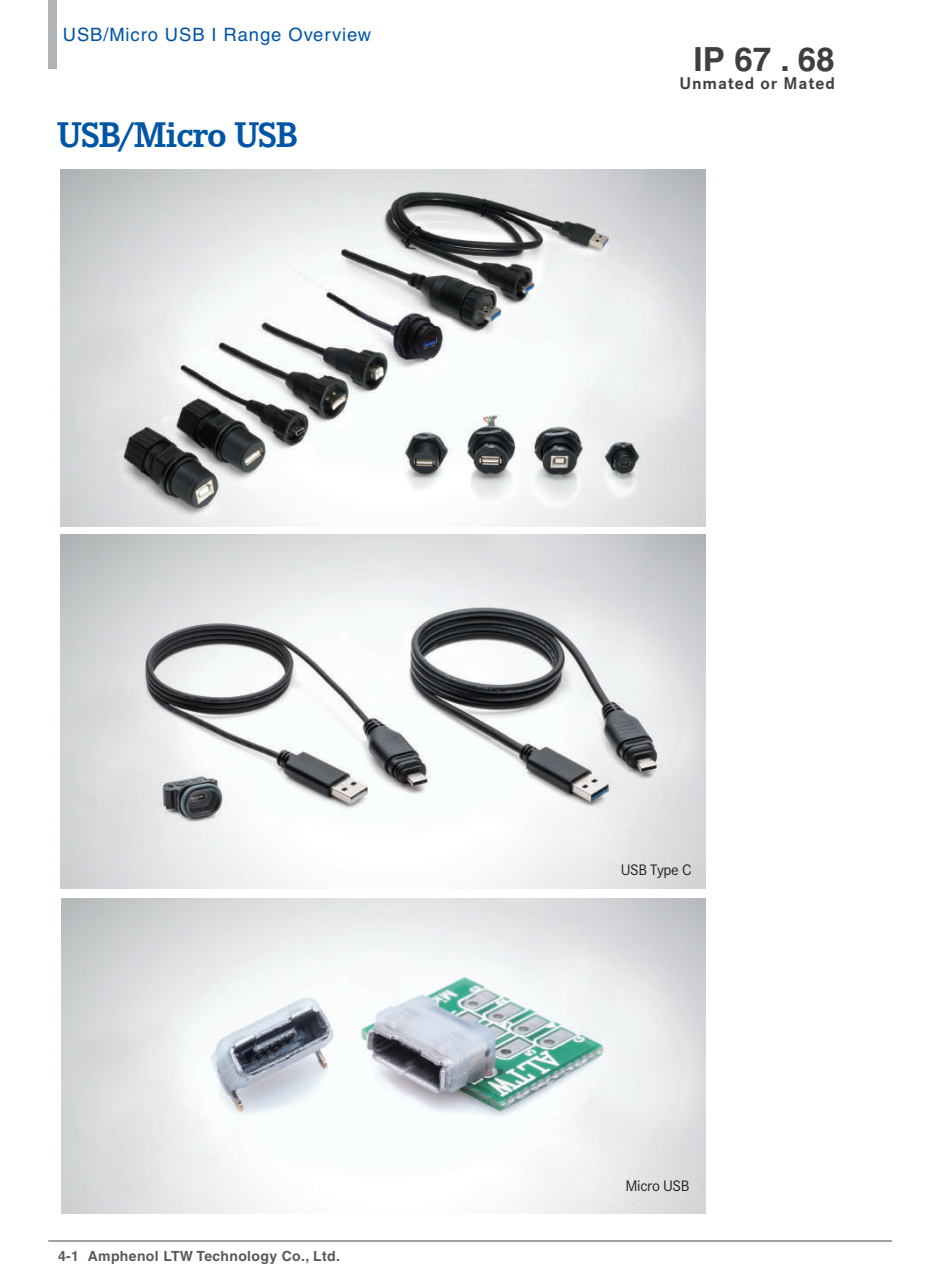
<style>
.page{position:relative;width:940px;height:1287px;background:#fff}
.page>*{position:absolute;margin:0;border:0;box-sizing:border-box;transform-origin:0 0}
.t1{font:700 36.75px "Corporate E";letter-spacing:-.025em;color:#0155a5}
.t2{font:700 33.25px "Helvetica";color:#3f3f40}
.t3{font:18.38px "Helvetica";letter-spacing:.05em;color:#0155a5}
.t4{font:700 17.5px "Corporate S";letter-spacing:.05em;color:#3f3f40}
.t5{font:15.75px "Corporate S";letter-spacing:-.025em;color:#231f20}
.t6{font:700 14px "Helvetica";letter-spacing:.025em;color:#58595b}
</style>
<div class="page">
<hr style="left:48px;top:1240px;width:843px;height:1px;background:#939598">
<div style="left:48px;top:0;width:8px;height:68px;background:#b2b3b7"></div>
<img style="left:60px;top:535px;width:645px;height:354px">
<img style="left:62px;top:898px;width:643px;height:315px">
<img style="left:61px;top:169px;width:644px;height:357px">
<h3 class="t3" style="left:63px;top:24px;width:310px">USB/Micro USB I Range Overview</h3>
<h1 class="t1" style="left:57px;top:109px;width:242px">USB/Micro USB</h1>
<h2 class="t2" style="left:693px;top:39px;width:143px">IP 67 . 68</h2>
<p class="t4" style="left:679px;top:70px;width:157px">Unmated or Mated</p>
<p class="t6" style="left:58px;top:1247px;width:283px">4-1 Amphenol LTW Technology Co., Ltd.</p>
<p class="t5" style="left:620px;top:858px;width:72px">USB Type C</p>
<p class="t5" style="left:625px;top:1174px;width:65px">Micro USB</p>
</div>
